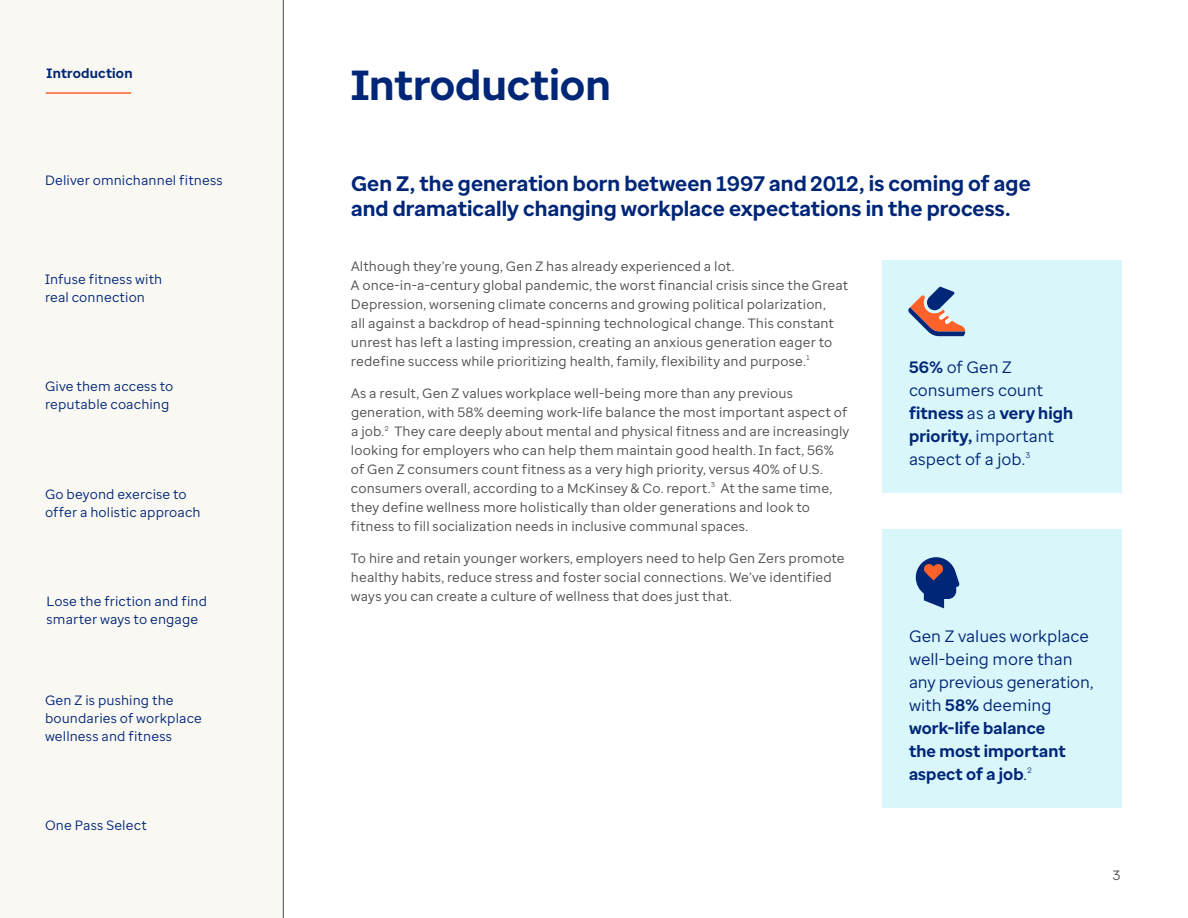
<style>
.page{position:relative;width:1188px;height:918px;background:#fff}
.page>*{position:absolute;margin:0;border:0;box-sizing:border-box;transform-origin:0 0}
.Subhead{font:700 42px "Optum Sans";color:#002677}
.Subhead-2{font:700 21px/25.2px "Optum Sans";letter-spacing:.005em;color:#002677}
.Callout_body{font:16.5px/23.1px "Optum Sans";color:#002677}
.Body{font:13.5px/18.9px "Optum Sans";letter-spacing:.01em;color:#4b4d4f}
.t1{font:13.5px/18px "Optum Sans";letter-spacing:.01em;color:#002677}
.Headline{font:700 13.5px "Optum Sans";letter-spacing:.015em;color:#002677}
.Callout_body-2{font:7.8px "Optum Sans";color:#002677}
.s1{font-weight:700}
</style>
<div class="page">
<div style="left:0;top:0;width:283px;height:918px;background:#faf8f2"></div>
<div style="left:882px;top:260px;width:239px;height:232px;background:#d9f6fa"></div>
<svg style="left:908px;top:287px;width:57px;height:49px"></svg>
<hr style="left:46px;top:92px;width:85px;height:2px;background:#ff612b">
<hr style="left:283px;top:0;width:1px;height:918px;background:#4b4d4f">
<div style="left:882px;top:529px;width:239px;height:278px;background:#d9f6fa"></div>
<svg style="left:916px;top:557px;width:44px;height:51px"></svg>
<p class="Headline" style="left:47px;top:64px;width:87px">Introduction</p>
<p class="t1" style="left:45px;top:171px;width:179px">Deliver omnichannel fitness</p>
<p class="t1" style="left:45px;top:270px;width:119px">Infuse fitness with real connection</p>
<p class="t1" style="left:45px;top:377px;width:130px">Give them access to reputable coaching</p>
<p class="t1" style="left:45px;top:485px;width:157px">Go beyond exercise to offer a holistic approach</p>
<p class="t1" style="left:47px;top:592px;width:162px">Lose the friction and find smarter ways to engage</p>
<p class="t1" style="left:45px;top:691px;width:159px">Gen Z is pushing the boundaries of workplace wellness and fitness</p>
<p class="t1" style="left:45px;top:816px;width:103px">One Pass Select</p>
<p class="Subhead" style="left:351px;top:58px;width:261px">Introduction</p>
<p class="Subhead-2" style="left:351px;top:171px;width:681px">Gen Z, the generation born between 1997 and 2012, is coming of age and dramatically changing workplace expectations in the process.</p>
<p class="Body" style="left:351px;top:257px;width:499px">Although they’re young, Gen Z has already experienced a lot.<br>A once-in-a-century global pandemic, the worst financial crisis since the Great Depression, worsening climate concerns and growing political polarization,<br>all against a backdrop of head-spinning technological change. This constant unrest has left a lasting impression, creating an anxious generation eager to redefine success while prioritizing health, family, flexibility and purpose.<sup>1</sup></p>
<p class="Body" style="left:351px;top:384px;width:500px">As a result, Gen Z values workplace well-being more than any previous generation, with 58% deeming work-life balance the most important aspect of a job.<sup>2</sup> They care deeply about mental and physical fitness and are increasingly looking for employers who can help them maintain good health. In fact, 56% of Gen Z consumers count fitness as a very high priority, versus 40% of U.S. consumers overall, according to a McKinsey &amp; Co. report.<sup>3</sup> At the same time, they define wellness more holistically than older generations and look to fitness to fill socialization needs in inclusive communal spaces.</p>
<p class="Body" style="left:351px;top:549px;width:495px">To hire and retain younger workers, employers need to help Gen Zers promote healthy habits, reduce stress and foster social connections. We’ve identified ways you can create a culture of wellness that does just that.</p>
<p class="Callout_body" style="left:909px;top:355px;width:166px"><span class="s1">56%</span> of Gen Z consumers count <span class="s1">fitness</span> as a <span class="s1">very high priority,</span> important aspect of a job.</p>
<p class="Callout_body-2" style="left:1026px;top:450px;width:6px">3</p>
<p class="Callout_body" style="left:909px;top:624px;width:186px">Gen Z values workplace well-being more than any previous generation, with <span class="s1">58%</span> deeming <span class="s1">work-life balance<br>the most important aspect of a job</span>.</p>
<p class="Callout_body-2" style="left:1027px;top:765px;width:6px">2</p>
<p class="Body" style="left:1113px;top:866px;width:9px">3</p>
</div>
